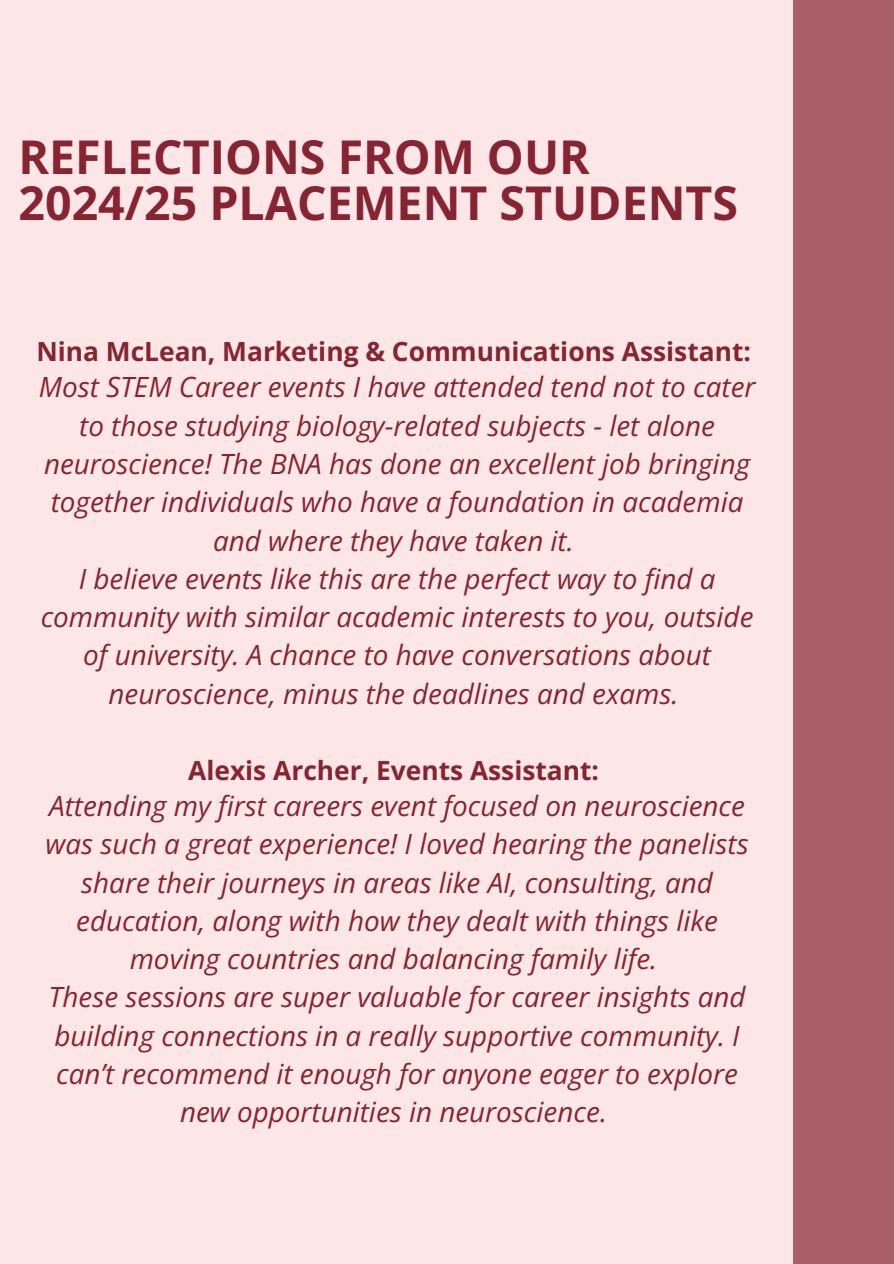
<style>
.page{position:relative;width:894px;height:1264px;background:#fff}
.page>*{position:absolute;margin:0;border:0;box-sizing:border-box;transform-origin:0 0}
.t1{font:700 46.5px/46.2px "Open Sans";color:#862431}
.t2{font:italic 27.75px/38.2px "Open Sans";color:#862431;text-align:center}
.t3{font:700 26.25px "Open Sans";color:#862431}
</style>
<div class="page">
<div style="left:0;top:0;width:893px;height:1263px;background:#fce6e8"></div>
<div style="left:792px;top:0;width:101px;height:1263px;background:#a95e68"></div>
<p class="t1" style="left:18px;top:133px;width:721px">REFLECTIONS FROM OUR<br>2024/25 PLACEMENT STUDENTS</p>
<h1 class="t3" style="left:36px;top:333px;width:715px">Nina McLean, Marketing &amp; Communications Assistant:</h1>
<p class="t2" style="left:39px;top:367px;width:718px">Most STEM Career events I have attended tend not to cater to those studying biology-related subjects - let alone neuroscience! The BNA has done an excellent job bringing together individuals who have a foundation in academia and where they have taken it.</p>
<p class="t2" style="left:41px;top:559px;width:714px">I believe events like this are the perfect way to find a community with similar academic interests to you, outside of university. A chance to have conversations about neuroscience, minus the deadlines and exams.</p>
<p class="t3" style="left:188px;top:752px;width:412px">Alexis Archer, Events Assistant:</p>
<p class="t2" style="left:46px;top:786px;width:704px">Attending my first careers event focused on neuroscience was such a great experience! I loved hearing the panelists share their journeys in areas like AI, consulting, and education, along with how they dealt with things like moving countries and balancing family life.</p>
<p class="t2" style="left:49px;top:977px;width:698px">These sessions are super valuable for career insights and building connections in a really supportive community. I can’t recommend it enough for anyone eager to explore new opportunities in neuroscience.</p>
</div>
